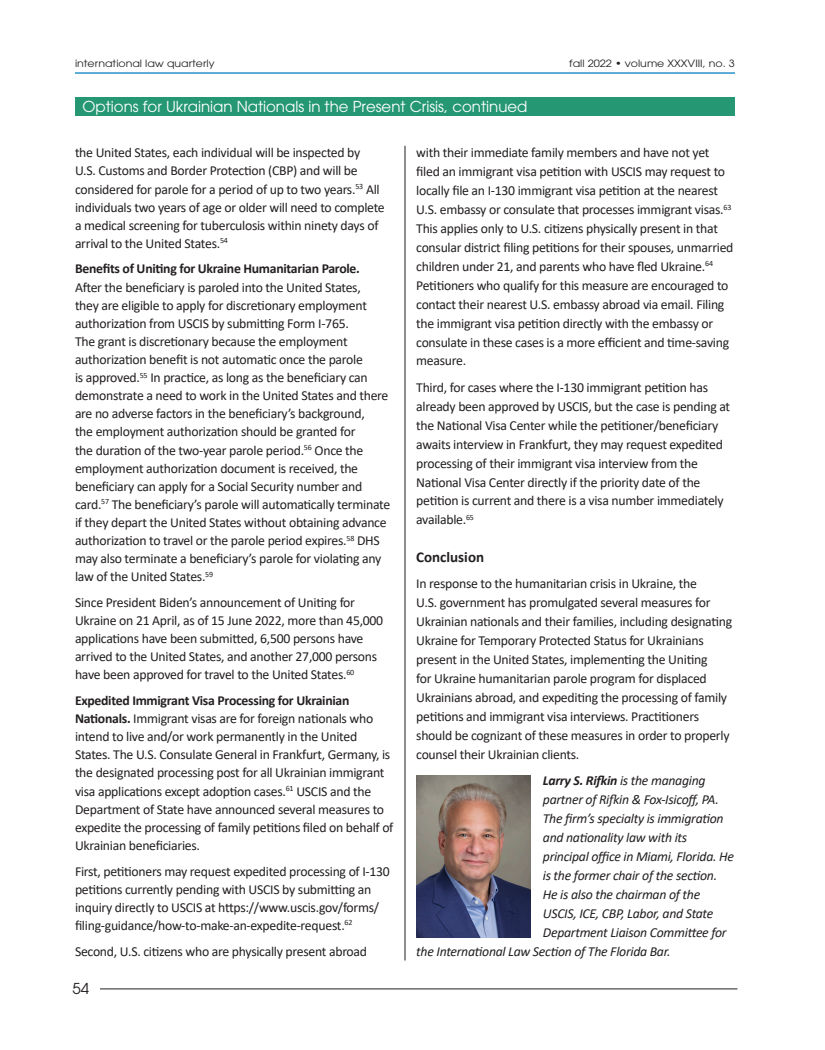
<style>
.page{position:relative;width:825px;height:1050px;background:#fff}
.page>*{position:absolute;margin:0;border:0;box-sizing:border-box;transform-origin:0 0}
.t1{font:15px "ITC Avant Garde Pro";color:#fff}
._06-Subh-12pt{font:700 15px "Calibri";color:#231f20}
.t2{font:15px "ITC Avant Garde Pro";color:#231f20}
._02-Text_-_11_on_15{font:13.75px/18.1px "Calibri";letter-spacing:-.02em;color:#231f20}
._02-Text_-_11_on_15-2{font:italic 13.75px "Calibri";letter-spacing:-.02em;color:#231f20}
._02-Text_-_11_on_15-3{font:italic 700 13.75px "Calibri";letter-spacing:-.02em;color:#231f20}
.t3{font:10px "ITC Avant Garde Pro";color:#231f20;scale:1.1 1}
.s1{font-weight:700}
.s2{font-weight:400}
</style>
<div class="page">
<hr style="left:100px;top:989px;width:638px;height:1px;background:#231f20">
<hr style="left:75px;top:72px;width:660px;height:2px;background:#007bc3">
<div style="left:75px;top:98px;width:660px;height:18px;background:#259873"></div>
<hr style="left:405px;top:146px;width:1px;height:815px;background:#231f20">
<img style="left:416px;top:775px;width:114px;height:163px">
<p class="t3" style="left:75px;top:58px;width:129px">international law quarterly</p>
<p class="t3" style="left:569px;top:58px;width:152px">fall 2022 • volume XXXVIII, no. 3</p>
<p class="t1" style="left:82px;top:98px;width:447px">Options for Ukrainian Nationals in the Present Crisis, continued</p>
<p class="_02-Text_-_11_on_15" style="left:75px;top:143px;width:311px">the United States, each individual will be inspected by<br>U.S. Customs and Border Protection (CBP) and will be considered for parole for a period of up to two years.<sup>53</sup> All individuals two years of age or older will need to complete a medical screening for tuberculosis within ninety days of arrival to the United States.<sup>54</sup></p>
<p class="_02-Text_-_11_on_15" style="left:75px;top:260px;width:317px"><span class="s1">Benefits of Uniting for Ukraine Humanitarian Parole.<br></span>After the beneficiary is paroled into the United States,<br>they are eligible to apply for discretionary employment authorization from USCIS by submitting Form I-765.<br>The grant is discretionary because the employment authorization benefit is not automatic once the parole<br>is approved.<sup>55</sup> In practice, as long as the beneficiary can demonstrate a need to work in the United States and there are no adverse factors in the beneficiary’s background,<br>the employment authorization should be granted for<br>the duration of the two-year parole period.<sup>56</sup> Once the employment authorization document is received, the beneficiary can apply for a Social Security number and card.<sup>57</sup> The beneficiary’s parole will automatically terminate if they depart the United States without obtaining advance authorization to travel or the parole period expires.<sup>58</sup> DHS may also terminate a beneficiary’s parole for violating any law of the United States.<sup>59</sup></p>
<p class="_02-Text_-_11_on_15" style="left:75px;top:593px;width:310px">Since President Biden’s announcement of Uniting for Ukraine on 21 April, as of 15 June 2022, more than 45,000 applications have been submitted, 6,500 persons have arrived to the United States, and another 27,000 persons have been approved for travel to the United States.<sup>60</sup></p>
<p class="_02-Text_-_11_on_15" style="left:75px;top:691px;width:320px"><span class="s1">Expedited Immigrant Visa Processing for Ukrainian Nationals.</span> Immigrant visas are for foreign nationals who intend to live and/or work permanently in the United States. The U.S. Consulate General in Frankfurt, Germany, is the designated processing post for all Ukrainian immigrant visa applications except adoption cases.<sup>61</sup> USCIS and the Department of State have announced several measures to expedite the processing of family petitions filed on behalf of Ukrainian beneficiaries.</p>
<p class="_02-Text_-_11_on_15" style="left:75px;top:862px;width:316px">First, petitioners may request expedited processing of I-130 petitions currently pending with USCIS by submitting an inquiry directly to USCIS at https://www.uscis.gov/forms/ filing-guidance/how-to-make-an-expedite-request.<sup>62</sup></p>
<p class="_02-Text_-_11_on_15" style="left:75px;top:942px;width:294px">Second, U.S. citizens who are physically present abroad</p>
<p class="_02-Text_-_11_on_15" style="left:416px;top:143px;width:319px;line-height:18.9px">with their immediate family members and have not yet filed an immigrant visa petition with USCIS may request to locally file an I-130 immigrant visa petition at the nearest U.S. embassy or consulate that processes immigrant visas.<sup>63<br></sup>This applies only to U.S. citizens physically present in that consular district filing petitions for their spouses, unmarried children under 21, and parents who have fled Ukraine.<sup>64<br></sup>Petitioners who qualify for this measure are encouraged to contact their nearest U.S. embassy abroad via email. Filing the immigrant visa petition directly with the embassy or consulate in these cases is a more efficient and time-saving measure.</p>
<p class="_02-Text_-_11_on_15" style="left:416px;top:378px;width:315px;line-height:18.9px">Third, for cases where the I-130 immigrant petition has already been approved by USCIS, but the case is pending at the National Visa Center while the petitioner/beneficiary awaits interview in Frankfurt, they may request expedited processing of their immigrant visa interview from the National Visa Center directly if the priority date of the petition is current and there is a visa number immediately available.<sup>65</sup></p>
<p class="_06-Subh-12pt" style="left:416px;top:546px;width:69px">Conclusion</p>
<p class="_02-Text_-_11_on_15" style="left:416px;top:574px;width:318px;line-height:18.9px">In response to the humanitarian crisis in Ukraine, the<br>U.S. government has promulgated several measures for Ukrainian nationals and their families, including designating Ukraine for Temporary Protected Status for Ukrainians present in the United States, implementing the Uniting<br>for Ukraine humanitarian parole program for displaced Ukrainians abroad, and expediting the processing of family petitions and immigrant visa interviews. Practitioners should be cognizant of these measures in order to properly counsel their Ukrainian clients.</p>
<p class="_02-Text_-_11_on_15-3" style="left:543px;top:771px;width:164px">Larry S. Rifkin <span class="s2">is the managing</span></p>
<p class="_02-Text_-_11_on_15-2" style="left:543px;top:790px;width:177px">partner of Rifkin &amp; Fox-Isicoff, PA.</p>
<p class="_02-Text_-_11_on_15-2" style="left:543px;top:809px;width:182px">The firm’s specialty is immigration</p>
<p class="_02-Text_-_11_on_15-2" style="left:543px;top:828px;width:146px">and nationality law with its</p>
<p class="_02-Text_-_11_on_15-2" style="left:543px;top:847px;width:193px">principal office in Miami, Florida. He</p>
<p class="_02-Text_-_11_on_15-2" style="left:543px;top:866px;width:176px">is the former chair of the section.</p>
<p class="_02-Text_-_11_on_15-2" style="left:543px;top:885px;width:159px">He is also the chairman of the</p>
<p class="_02-Text_-_11_on_15-2" style="left:543px;top:904px;width:172px">USCIS, ICE, CBP, Labor, and State</p>
<p class="_02-Text_-_11_on_15-2" style="left:543px;top:922px;width:185px">Department Liaison Committee for</p>
<p class="_02-Text_-_11_on_15-2" style="left:416px;top:941px;width:256px">the International Law Section of The Florida Bar.</p>
<p class="t2" style="left:72px;top:979px;width:18px">54</p>
</div>
